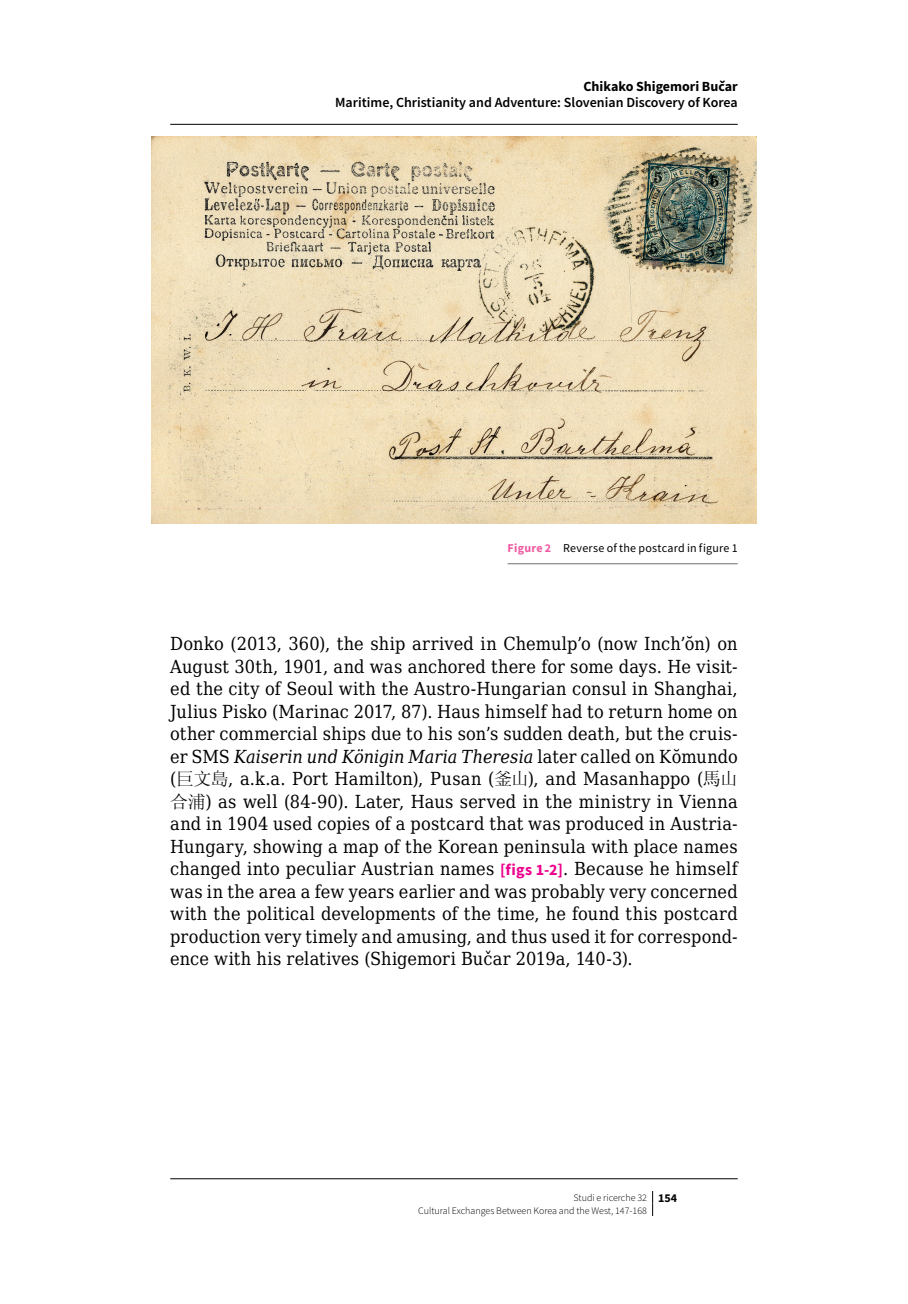
<style>
.page{position:relative;width:908px;height:1304px;background:#fff}
.page>*{position:absolute;margin:0;border:0;box-sizing:border-box;transform-origin:0 0}
.t1{font:18px/22.4px "DejaVu Serif Condensed";letter-spacing:.01em;color:#000;text-align:justify}
.t2{font:600 14px "Source Sans Pro";color:#000}
.t3{font:700 14px "Source Sans Pro";color:#000}
.t4{font:12px "Source Sans Pro";letter-spacing:.02em;color:#000}
.t5{font:300 10px/12.4px "Source Sans Pro";color:#000}
.s1{font-weight:700;color:#ef5ba1}
.s2{font-style:italic}
.s3{font-family:"Sim Sun"}
.s4{font-family:"Source Sans Pro";font-weight:700;font-size:16px;color:#ec008c}
.s5{font-weight:700;font-size:12px}
</style>
<div class="page">
<svg style="left:652px;top:1191px;width:1px;height:25px"></svg>
<img style="left:151px;top:136px;width:605px;height:387px">
<hr style="left:507px;top:563px;width:230px;height:1px;background:#6d6e71">
<hr style="left:170px;top:124px;width:567px;height:1px;background:#000">
<hr style="left:170px;top:1178px;width:567px;height:1px;background:#000">
<p class="t3" style="left:583px;top:77px;width:156px">Chikako Shigemori Bučar</p>
<p class="t2" style="left:335px;top:94px;width:404px">Maritime, Christianity and Adventure: Slovenian Discovery of Korea</p>
<p class="t4" style="left:507px;top:541px;width:231px"><span class="s1">Figure 2</span> Reverse of the postcard in figure 1</p>
<p class="t1" style="left:170px;top:632px;width:568px">Donko (2013, 360), the ship arrived in Chemulp’o (now Inch’ŏn) on August 30th, 1901, and was anchored there for some days. He visit‑ ed the city of Seoul with the Austro-Hungarian consul in Shanghai, Julius Pisko (Marinac 2017, 87). Haus himself had to return home on other commercial ships due to his son’s sudden death, but the cruis‑ er SMS <span class="s2">Kaiserin und Königin Maria Theresia</span> later called on Kŏmundo (<span class="s3">巨文島</span>, a.k.a. Port Hamilton), Pusan (<span class="s3">釜山</span>), and Masanhappo (<span class="s3">馬山合浦</span>) as well (84‑90). Later, Haus served in the ministry in Vienna and in 1904 used copies of a postcard that was produced in Austria-Hungary, showing a map of the Korean peninsula with place names changed into peculiar Austrian names <span class="s4">[figs 1‑2]</span>. Because he himself was in the area a few years earlier and was probably very concerned with the political developments of the time, he found this postcard production very timely and amusing, and thus used it for correspond‑ ence with his relatives (Shigemori Bučar 2019a, 140‑3).</p>
<p class="t5" style="left:418px;top:1191px;width:260px;text-indent:155px">Studi e ricerche 32 <span class="s5">154<br></span>Cultural Exchanges Between Korea and the West, 147-168</p>
</div>
